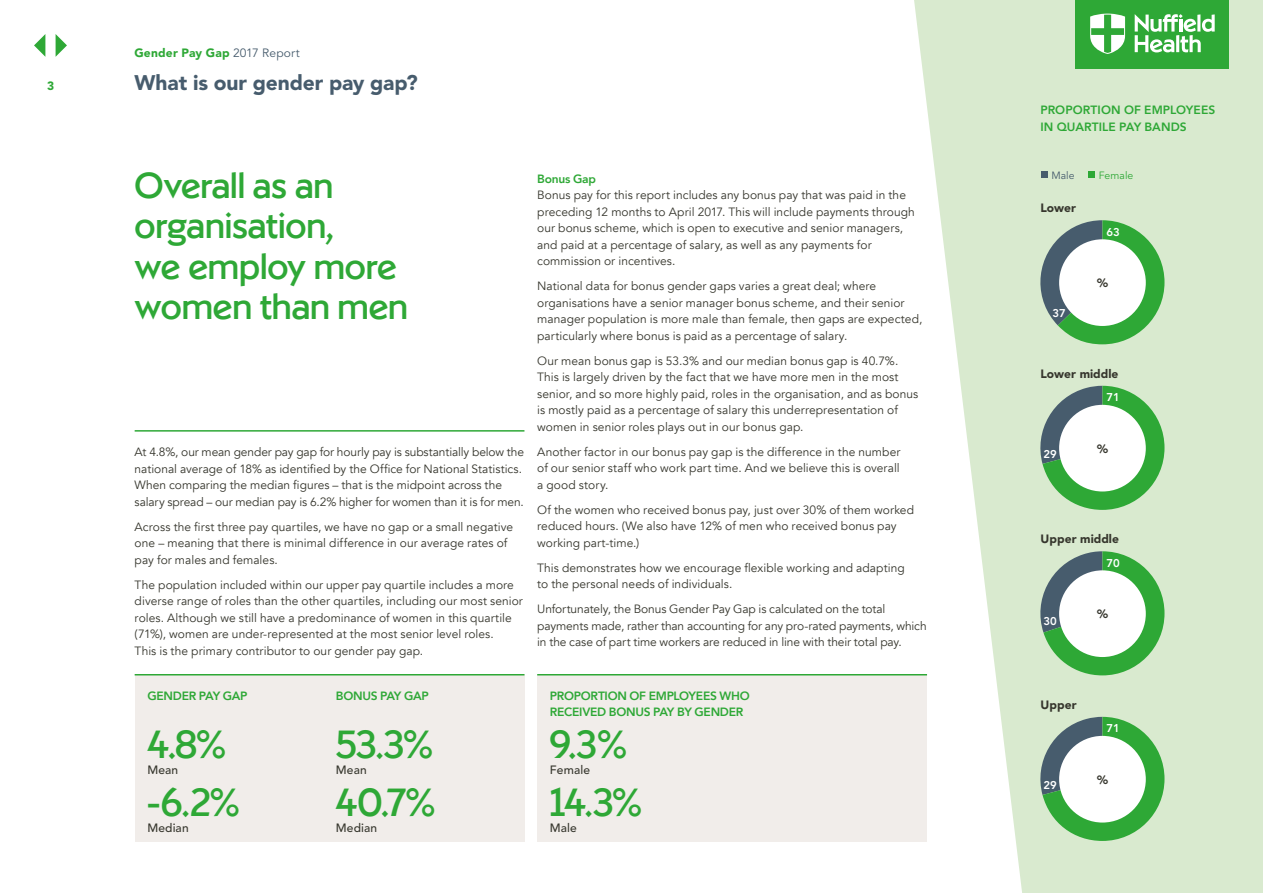
<style>
.page{position:relative;width:1263px;height:893px;background:#fff}
.page>*{position:absolute;margin:0;border:0;box-sizing:border-box;transform-origin:0 0}
.t1{font:39px "Nuffield Sans";color:#2ea836}
.t2{font:36px/40.5px "Nuffield Sans";letter-spacing:.005em;color:#2ea836}
.t3{font:900 21px "Avenir LT Std";letter-spacing:-.005em;color:#475c6d}
.t4{font:12px/16.5px "Avenir";letter-spacing:.005em;color:#36362d}
.t5{font:800 12px/16.5px "Avenir";letter-spacing:-.02em;color:#2ea836}
.t6{font:800 12px/16.5px "Avenir";letter-spacing:.005em;color:#2ea836}
.t7{font:900 12px "Avenir LT Std";color:#36362d}
.t8{font:500 12px "Avenir LT Std";letter-spacing:.01em;color:#36362d}
.t9{font:900 12px "Avenir LT Std";letter-spacing:.02em;color:#2ea836}
.t10{font:800 11.25px "Avenir LT Std";letter-spacing:-.005em;color:#fff}
.t11{font:10.5px "Avenir LT Std";letter-spacing:.005em;color:#2ea836}
.t12{font:10.5px "Avenir LT Std";color:#475c6d}
.s1{font-weight:400;color:#475c6d}
</style>
<div class="page">
<svg style="left:34px;top:34px;width:11px;height:23px"></svg>
<svg style="left:56px;top:34px;width:11px;height:23px"></svg>
<div style="left:135px;top:674px;width:389px;height:168px;background:#f1edea"></div>
<div style="left:537px;top:674px;width:390px;height:168px;background:#f1edea"></div>
<svg style="left:914px;top:0;width:349px;height:893px;fill:#d9eacf"></svg>
<hr style="left:135px;top:430px;width:389px;height:2px;background:#2ea836">
<svg style="left:1040px;top:220px;width:124px;height:124px;background:#70ac78"></svg>
<div style="left:1059px;top:239px;width:87px;height:87px;background:#fff;border-radius:50%"></div>
<svg style="left:1040px;top:386px;width:124px;height:124px;background:#6eb076"></svg>
<div style="left:1059px;top:405px;width:87px;height:86px;background:#fff;border-radius:50%"></div>
<svg style="left:1040px;top:551px;width:124px;height:124px;background:#6eb076"></svg>
<div style="left:1059px;top:570px;width:87px;height:87px;background:#fff;border-radius:50%"></div>
<svg style="left:1040px;top:717px;width:124px;height:124px;background:#6eb076"></svg>
<div style="left:1059px;top:736px;width:87px;height:86px;background:#fff;border-radius:50%"></div>
<svg style="left:1041px;top:172px;width:6px;height:6px"></svg>
<div style="left:1088px;top:172px;width:7px;height:6px;background:#2ea836"></div>
<hr style="left:135px;top:674px;width:389px;height:1px;background:#2ea836">
<hr style="left:537px;top:674px;width:390px;height:1px;background:#2ea836">
<div style="left:1076px;top:0;width:153px;height:69px;background:#2ea836"></div>
<svg style="left:1135px;top:14px;width:80px;height:38px"></svg>
<svg style="left:1090px;top:14px;width:35px;height:40px"></svg>
<p class="t9" style="left:134px;top:46px;width:167px">Gender Pay Gap <span class="s1">2017 Report</span></p>
<p class="t9" style="left:47px;top:78px;width:9px">3</p>
<h3 class="t3" style="left:135px;top:70px;width:285px">What is our gender pay gap?</h3>
<h2 class="t2" style="left:135px;top:165px;width:275px">Overall as an organisation,<br>we employ more women than men</h2>
<p class="t4" style="left:135px;top:444px;width:391px">At 4.8%, our mean gender pay gap for hourly pay is substantially below the national average of 18% as identified by the Office for National Statistics.<br>When comparing the median figures – that is the midpoint across the salary spread – our median pay is 6.2% higher for women than it is for men.</p>
<p class="t4" style="left:135px;top:519px;width:380px">Across the first three pay quartiles, we have no gap or a small negative one – meaning that there is minimal difference in our average rates of pay for males and females.</p>
<p class="t4" style="left:135px;top:577px;width:390px">The population included within our upper pay quartile includes a more diverse range of roles than the other quartiles, including our most senior roles. Although we still have a predominance of women in this quartile (71%), women are under-represented at the most senior level roles.<br>This is the primary contributor to our gender pay gap.</p>
<p class="t5" style="left:537px;top:170px;width:60px">Bonus Gap</p>
<p class="t4" style="left:537px;top:187px;width:379px">Bonus pay for this report includes any bonus pay that was paid in the preceding 12 months to April 2017. This will include payments through our bonus scheme, which is open to executive and senior managers, and paid at a percentage of salary, as well as any payments for commission or incentives.</p>
<p class="t4" style="left:537px;top:278px;width:387px">National data for bonus gender gaps varies a great deal; where organisations have a senior manager bonus scheme, and their senior manager population is more male than female, then gaps are expected, particularly where bonus is paid as a percentage of salary.</p>
<p class="t4" style="left:537px;top:353px;width:383px">Our mean bonus gap is 53.3% and our median bonus gap is 40.7%.<br>This is largely driven by the fact that we have more men in the most senior, and so more highly paid, roles in the organisation, and as bonus is mostly paid as a percentage of salary this underrepresentation of women in senior roles plays out in our bonus gap.</p>
<p class="t4" style="left:537px;top:444px;width:365px;text-align:justify">Another factor in our bonus pay gap is the difference in the number of our senior staff who work part time. And we believe this is overall a good story.</p>
<p class="t4" style="left:537px;top:502px;width:378px">Of the women who received bonus pay, just over 30% of them worked reduced hours. (We also have 12% of men who received bonus pay working part-time.)</p>
<p class="t4" style="left:537px;top:560px;width:369px">This demonstrates how we encourage flexible working and adapting to the personal needs of individuals.</p>
<p class="t4" style="left:537px;top:601px;width:391px">Unfortunately, the Bonus Gender Pay Gap is calculated on the total payments made, rather than accounting for any pro-rated payments, which in the case of part time workers are reduced in line with their total pay.</p>
<p class="t5" style="left:147px;top:687px;width:102px">GENDER PAY GAP</p>
<h1 class="t1" style="left:147px;top:721px;width:80px">4.8%</h1>
<p class="t8" style="left:147px;top:763px;width:32px">Mean</p>
<h1 class="t1" style="left:147px;top:779px;width:94px">-6.2%</h1>
<p class="t8" style="left:147px;top:821px;width:43px">Median</p>
<p class="t5" style="left:336px;top:687px;width:94px">BONUS PAY GAP</p>
<h1 class="t1" style="left:336px;top:721px;width:99px">53.3%</h1>
<p class="t8" style="left:336px;top:763px;width:32px">Mean</p>
<h1 class="t1" style="left:336px;top:779px;width:101px">40.7%</h1>
<p class="t8" style="left:336px;top:821px;width:43px">Median</p>
<p class="t5" style="left:550px;top:687px;width:201px">PROPORTION OF EMPLOYEES WHO<br>RECEIVED BONUS PAY BY GENDER</p>
<h1 class="t1" style="left:550px;top:721px;width:79px">9.3%</h1>
<p class="t8" style="left:550px;top:763px;width:42px">Female</p>
<h1 class="t1" style="left:550px;top:779px;width:94px">14.3%</h1>
<p class="t8" style="left:550px;top:821px;width:29px">Male</p>
<p class="t6" style="left:1040px;top:102px;width:176px">PROPORTION OF EMPLOYEES<br>IN QUARTILE PAY BANDS</p>
<p class="t12" style="left:1051px;top:169px;width:25px">Male</p>
<p class="t11" style="left:1099px;top:169px;width:36px">Female</p>
<p class="t7" style="left:1040px;top:201px;width:37px">Lower</p>
<p class="t10" style="left:1052px;top:306px;width:15px">37</p>
<p class="t10" style="left:1106px;top:225px;width:15px">63</p>
<p class="t7" style="left:1097px;top:276px;width:12px">%</p>
<p class="t7" style="left:1040px;top:366px;width:79px">Lower middle</p>
<p class="t10" style="left:1106px;top:391px;width:15px">71</p>
<p class="t10" style="left:1043px;top:447px;width:15px">29</p>
<p class="t7" style="left:1097px;top:441px;width:12px">%</p>
<p class="t7" style="left:1040px;top:532px;width:80px">Upper middle</p>
<p class="t10" style="left:1106px;top:556px;width:15px">70</p>
<p class="t10" style="left:1043px;top:614px;width:15px">30</p>
<p class="t7" style="left:1097px;top:607px;width:12px">%</p>
<p class="t7" style="left:1040px;top:697px;width:38px">Upper</p>
<p class="t10" style="left:1043px;top:778px;width:15px">29</p>
<p class="t10" style="left:1106px;top:722px;width:15px">71</p>
<p class="t7" style="left:1097px;top:772px;width:12px">%</p>
</div>
